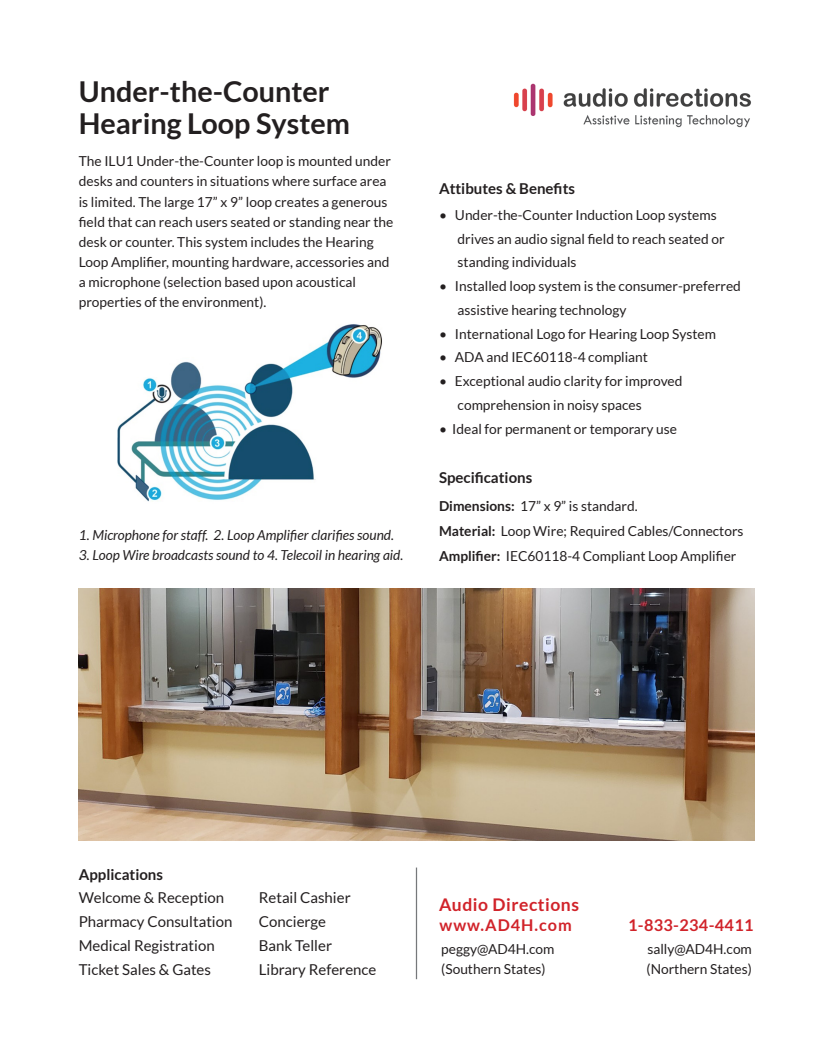
<style>
.page{position:relative;width:833px;height:1058px;background:#fff}
.page>*{position:absolute;margin:0;border:0;box-sizing:border-box;transform-origin:0 0}
.t1{font:700 28.75px/32.5px "Lato";color:#231f20}
.t2{font:700 17.5px "Lato";letter-spacing:.03em;color:#d1232a}
.t3{font:700 16.25px "Lato";letter-spacing:.02em;color:#d1232a}
.t4{font:700 16.25px "Lato";letter-spacing:.06em;color:#d1232a}
.t5{font:15px "Lato";color:#231f20}
.t6{font:700 15px "Lato";color:#231f20}
.t7{font:13.75px/20px "Lato";color:#231f20}
.t8{font:italic 13.75px "Lato";color:#231f20}
.s1{font-weight:700}
</style>
<div class="page">
<img style="left:117px;top:324px;width:265px;height:178px">
<img style="left:513px;top:83px;width:238px;height:45px">
<img style="left:79px;top:588px;width:675px;height:252px">
<hr style="left:416px;top:867px;width:1px;height:112px;background:#76787b">
<h1 class="t1" style="left:79px;top:75px;width:273px">Under-the-Counter<br>Hearing Loop System</h1>
<p class="t7" style="left:79px;top:151px;width:316px">The ILU1 Under-the-Counter loop is mounted under desks and counters in situations where surface area is limited. The large 17” x 9” loop creates a generous field that can reach users seated or standing near the desk or counter. This system includes the Hearing Loop Amplifier, mounting hardware, accessories and a microphone (selection based upon acoustical properties of the environment).</p>
<p class="t8" style="left:79px;top:528px;width:317px">1. Microphone for staff. 2. Loop Amplifier clarifies sound.</p>
<p class="t8" style="left:79px;top:548px;width:326px">3. Loop Wire broadcasts sound to 4. Telecoil in hearing aid.</p>
<p class="t6" style="left:439px;top:179px;width:137px">Attibutes &amp; Benefits</p>
<p class="t7" style="left:457px;top:203px;width:268px;line-height:23.8px;text-indent:-19px">• Under-the-Counter Induction Loop systems drives an audio signal field to reach seated or standing individuals</p>
<p class="t7" style="left:457px;top:274px;width:285px;line-height:23.8px;text-indent:-19px">• Installed loop system is the consumer-preferred assistive hearing technology</p>
<p class="t7" style="left:439px;top:323px;width:278px">• International Logo for Hearing Loop System</p>
<p class="t7" style="left:439px;top:347px;width:210px">• ADA and IEC60118-4 compliant</p>
<p class="t7" style="left:457px;top:369px;width:226px;line-height:23.8px;text-indent:-19px">• Exceptional audio clarity for improved comprehension in noisy spaces</p>
<p class="t7" style="left:439px;top:418px;width:239px">• Ideal for permanent or temporary use</p>
<p class="t6" style="left:439px;top:469px;width:95px">Specifications</p>
<p class="t7" style="left:439px;top:493px;width:306px;line-height:25px"><span class="s1">Dimensions:</span> 17” x 9” is standard.<br><span class="s1">Material:</span> Loop Wire; Required Cables/Connectors<br><span class="s1">Amplifier:</span> IEC60118-4 Compliant Loop Amplifier</p>
<p class="t6" style="left:79px;top:865px;width:86px">Applications</p>
<p class="t5" style="left:79px;top:889px;width:147px">Welcome &amp; Reception</p>
<p class="t5" style="left:259px;top:889px;width:93px">Retail Cashier</p>
<p class="t5" style="left:79px;top:913px;width:155px">Pharmacy Consultation</p>
<p class="t5" style="left:259px;top:913px;width:69px">Concierge</p>
<p class="t5" style="left:79px;top:937px;width:137px">Medical Registration</p>
<p class="t5" style="left:259px;top:937px;width:75px">Bank Teller</p>
<p class="t5" style="left:79px;top:960px;width:134px">Ticket Sales &amp; Gates</p>
<p class="t5" style="left:259px;top:960px;width:119px">Library Reference</p>
<p class="t2" style="left:439px;top:894px;width:141px">Audio Directions</p>
<p class="t4" style="left:439px;top:915px;width:134px">www.AD4H.com</p>
<p class="t3" style="left:628px;top:915px;width:127px">1-833-234-4411</p>
<p class="t7" style="left:441px;top:938px;width:115px">peggy@AD4H.com</p>
<p class="t7" style="left:647px;top:938px;width:106px">sally@AD4H.com</p>
<p class="t7" style="left:441px;top:958px;width:106px">(Southern States)</p>
<p class="t7" style="left:646px;top:958px;width:107px">(Northern States)</p>
</div>
